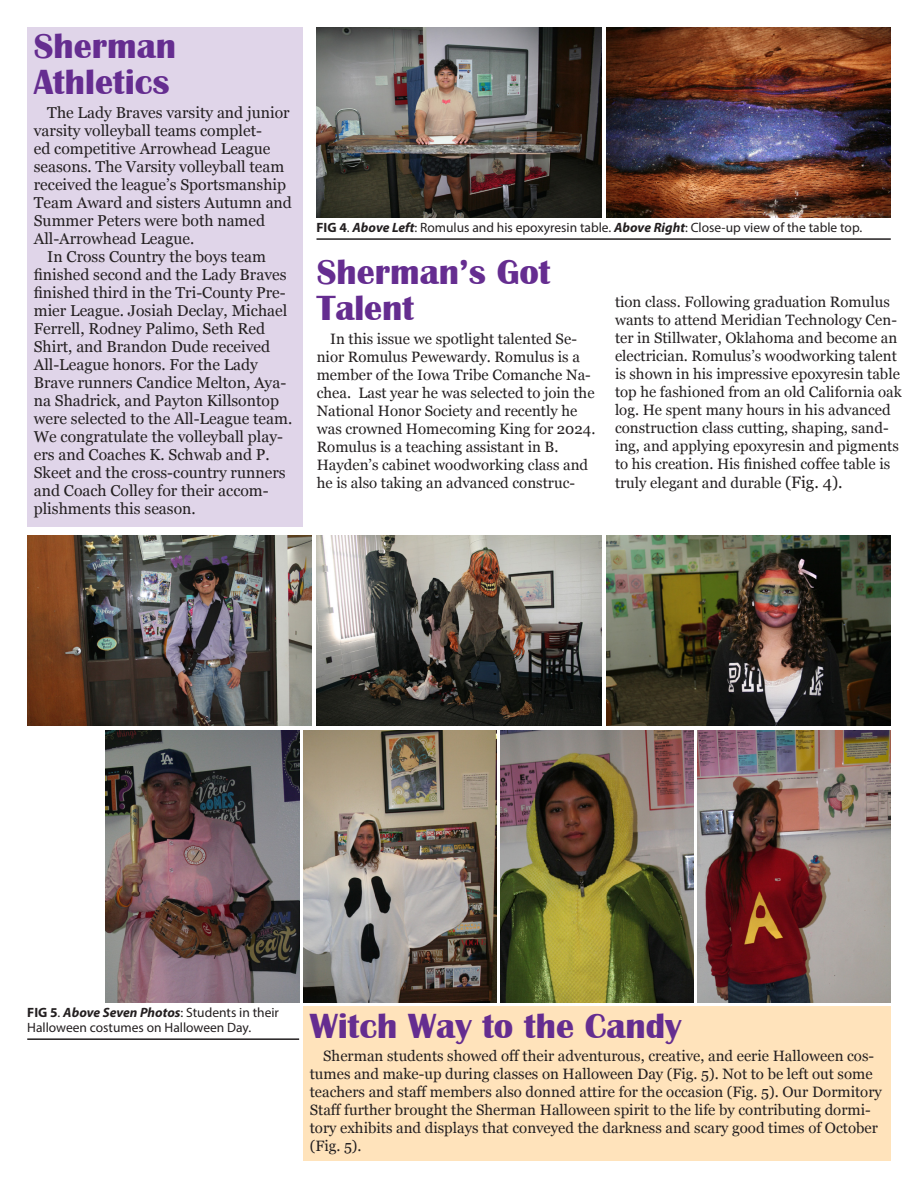
<style>
.page{position:relative;width:918px;height:1188px;background:#fff}
.page>*{position:absolute;margin:0;border:0;box-sizing:border-box;transform-origin:0 0}
.Major_Heading{font:700 36px/36px "Britannic";color:#652d90}
.Body_Text{font:15.75px/18px "Georgia";color:#231f20}
.Body_Text-2{font:15px/18px "Georgia";color:#231f20}
.Captions{font:13.5px/15px "Myriad Pro";color:#231f20}
.s1{font-weight:700}
.s2{font-weight:700;font-style:italic}
.s3{font-size:16.5px}
</style>
<div class="page">
<hr style="left:27px;top:1038px;width:272px;height:2px;background:#231f20">
<img style="left:316px;top:27px;width:285px;height:190px">
<img style="left:606px;top:27px;width:285px;height:190px">
<hr style="left:316px;top:238px;width:575px;height:2px;background:#231f20">
<div style="left:303px;top:1007px;width:588px;height:154px;background:#ffe3bb"></div>
<div style="left:27px;top:27px;width:276px;height:499px;background:#e0d5e9"></div>
<img style="left:316px;top:536px;width:285px;height:190px">
<img style="left:606px;top:536px;width:285px;height:190px">
<img style="left:106px;top:730px;width:193px;height:272px">
<img style="left:303px;top:730px;width:193px;height:272px">
<img style="left:501px;top:730px;width:193px;height:272px">
<img style="left:698px;top:730px;width:193px;height:272px">
<img style="left:27px;top:536px;width:285px;height:190px">
<p class="Major_Heading" style="left:34px;top:28px;width:144px">Sherman<br>Athletics</p>
<p class="Body_Text" style="left:34px;top:102px;width:260px;text-indent:14px">The Lady Braves varsity and junior varsity volleyball teams complet-<br>ed competitive Arrowhead League seasons. The Varsity volleyball team received the league’s Sportsmanship Team Award and sisters Autumn and Summer Peters were both named All-Arrowhead League.</p>
<p class="Body_Text" style="left:34px;top:246px;width:260px;text-indent:14px">In Cross Country the boys team finished second and the Lady Braves finished third in the Tri-County Pre&shy;mier League. Josiah Declay, Michael Ferrell, Rodney Palimo, Seth Red Shirt, and Brandon Dude received All-League honors. For the Lady Brave runners Candice Melton, Aya&shy;na Shadrick, and Payton Killsontop were selected to the All-League team.<br>We congratulate the volleyball play&shy;ers and Coaches K. Schwab and P.<br>Skeet and the cross-country runners and Coach Colley for their accom&shy;plishments this season.</p>
<p class="Captions" style="left:316px;top:219px;width:547px"><span class="s1">FIG 4</span>. <span class="s2">Above Left</span>: Romulus and his epoxyresin table. <span class="s2">Above Right</span>: Close-up view of the table top.</p>
<p class="Major_Heading" style="left:317px;top:254px;width:235px">Sherman’s Got<br>Talent</p>
<p class="Body_Text-2" style="left:317px;top:330px;width:280px;text-indent:14px">In this issue we spotlight talented Se&shy;nior Romulus Pewewardy. Romulus is a member of the Iowa Tribe Comanche Na&shy;chea. Last year he was selected to join the National Honor Society and recently he was crowned Homecoming King for 2024.<br>Romulus is a teaching assistant in B.<br>Hayden’s cabinet woodworking class and he is also taking an advanced construc-</p>
<p class="Body_Text-2" style="left:615px;top:292px;width:288px">tion class. Following graduation Romulus wants to attend Meridian Technology Cen&shy;ter in Stillwater, Oklahoma and become an electrician. Romulus’s woodworking talent is shown in his impressive epoxyresin table top he fashioned from an old California oak log. He spent many hours in his advanced construction class cutting, shaping, sand&shy;ing, and applying epoxyresin and pigments to his creation. His finished coffee table is</p>
<p class="Body_Text-2" style="left:615px;top:474px;width:229px">truly elegant and durable <span class="s3">(Fig. 4).</span></p>
<p class="Captions" style="left:27px;top:1004px;width:253px"><span class="s1">FIG 5</span>. <span class="s2">Above Seven Photos</span>: Students in their<br>Halloween costumes on Halloween Day.</p>
<p class="Major_Heading" style="left:310px;top:1008px;width:373px">Witch Way to the Candy</p>
<p class="Body_Text-2" style="left:310px;top:1046px;width:574px;text-indent:14px">Sherman students showed off their adventurous, creative, and eerie Halloween cos&shy;tumes and make-up during classes on Halloween Day (Fig. 5). Not to be left out some teachers and staff members also donned attire for the occasion (Fig. 5). Our Dormitory Staff further brought the Sherman Halloween spirit to the life by contributing dormi&shy;tory exhibits and displays that conveyed the darkness and scary good times of October (Fig. 5).</p>
</div>
